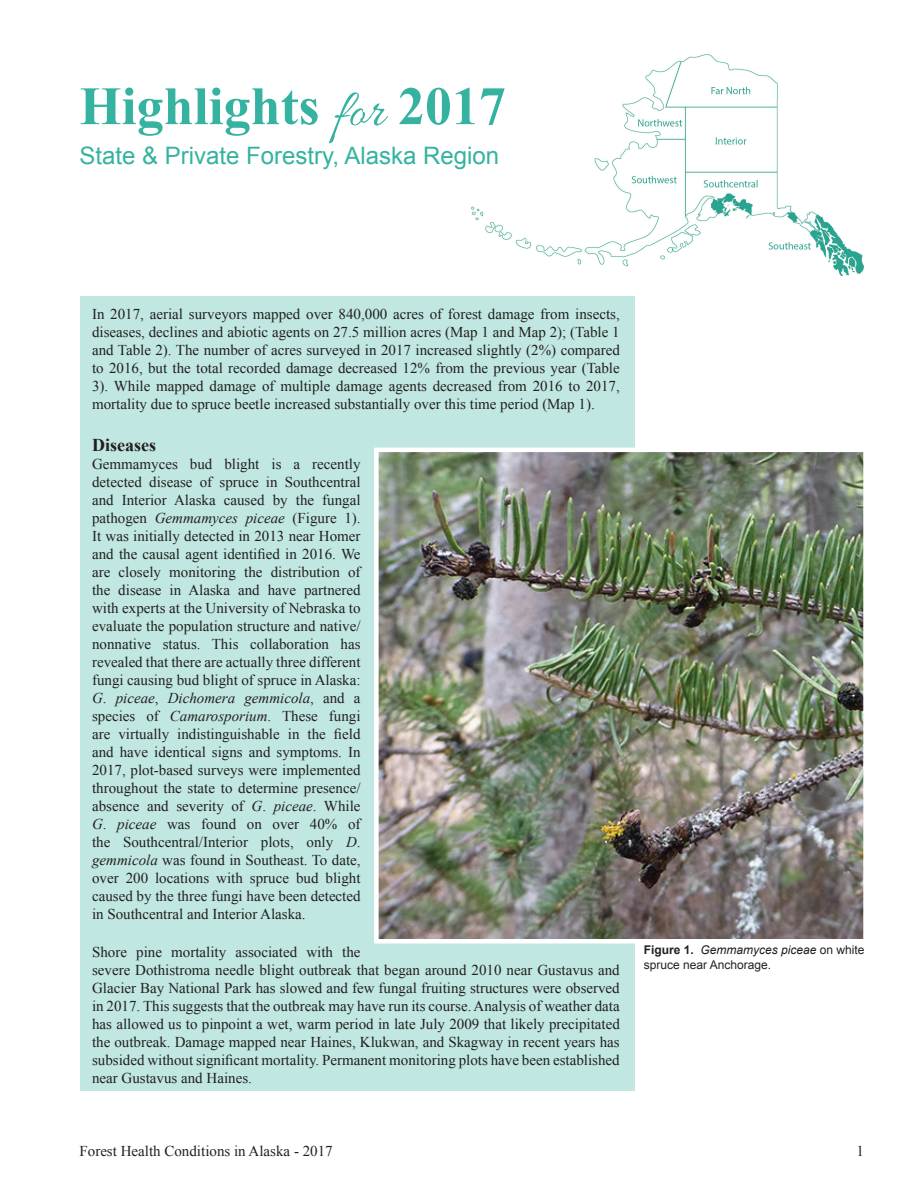
<style>
.page{position:relative;width:918px;height:1188px;background:#fff}
.page>*{position:absolute;margin:0;border:0;box-sizing:border-box;transform-origin:0 0}
.t1{font:700 54px "Times New Roman";color:#35b3a0}
.H1_Title{font:24px "Arial";color:#35b3a0}
.t2{font:700 18px "Times New Roman";color:#231f20}
.t3{font:15px/18px "Times New Roman";color:#231f20;text-align:justify}
.t4{font:12px/14.4px "Arial";color:#231f20}
.s1{font-family:"Allura";font-weight:400}
.s2{font-style:italic}
.s3{font-weight:700}
</style>
<div class="page">
<img style="left:472px;top:54px;width:392px;height:221px">
<div style="left:80px;top:297px;width:554px;height:794px;background:#c0e7e1"></div>
<img style="left:379px;top:453px;width:484px;height:486px">
<div style="left:374px;top:448px;width:494px;height:496px;border:4px solid #fff"></div>
<p class="t1" style="left:79px;top:69px;width:428px">Highlights <span class="s1">for</span> 2017</p>
<h1 class="H1_Title" style="left:79px;top:140px;width:421px">State &amp; Private Forestry, Alaska Region</h1>
<p class="t3" style="left:92px;top:305px;width:529px">In 2017, aerial surveyors mapped over 840,000 acres of forest damage from insects, diseases, declines and abiotic agents on 27.5 million acres (Map 1 and Map 2); (Table 1 and Table 2). The number of acres surveyed in 2017 increased slightly (2%) compared to 2016, but the total recorded damage decreased 12% from the previous year (Table 3). While mapped damage of multiple damage agents decreased from 2016 to 2017, mortality due to spruce beetle increased substantially over this time period (Map 1).</p>
<h2 class="t2" style="left:92px;top:433px;width:65px">Diseases</h2>
<p class="t3" style="left:92px;top:455px;width:270px">Gemmamyces bud blight is a recently detected disease of spruce in Southcentral and Interior Alaska caused by the fungal pathogen <span class="s2">Gemmamyces piceae</span> (Figure 1).<br>It was initially detected in 2013 near Homer and the causal agent identified in 2016. We are closely monitoring the distribution of the disease in Alaska and have partnered with experts at the University of Nebraska to evaluate the population structure and native/ nonnative status. This collaboration has revealed that there are actually three different fungi causing bud blight of spruce in Alaska:<br><span class="s2">G</span>. <span class="s2">piceae</span>, <span class="s2">Dichomera gemmicola</span>, and a species of <span class="s2">Camarosporium</span>. These fungi are virtually indistinguishable in the field and have identical signs and symptoms. In 2017, plot-based surveys were implemented throughout the state to determine presence/ absence and severity of <span class="s2">G</span>. <span class="s2">piceae</span>. While <span class="s2">G</span>. <span class="s2">piceae</span> was found on over 40% of the Southcentral/Interior plots, only <span class="s2">D</span>. <span class="s2">gemmicola</span> was found in Southeast. To date, over 200 locations with spruce bud blight caused by the three fungi have been detected in Southcentral and Interior Alaska.</p>
<p class="t3" style="left:92px;top:943px;width:529px;text-align:left">Shore pine mortality associated with the<br>severe Dothistroma needle blight outbreak that began around 2010 near Gustavus and Glacier Bay National Park has slowed and few fungal fruiting structures were observed in 2017. This suggests that the outbreak may have run its course. Analysis of weather data has allowed us to pinpoint a wet, warm period in late July 2009 that likely precipitated the outbreak. Damage mapped near Haines, Klukwan, and Skagway in recent years has subsided without significant mortality. Permanent monitoring plots have been established near Gustavus and Haines.</p>
<p class="t4" style="left:644px;top:943px;width:222px"><span class="s3">Figure 1.</span> <span class="s2">Gemmamyces piceae</span> on white spruce near Anchorage.</p>
<p class="t3" style="left:79px;top:1142px;width:255px">Forest Health Conditions in Alaska - 2017</p>
<p class="t3" style="left:856px;top:1142px;width:9px">1</p>
</div>
